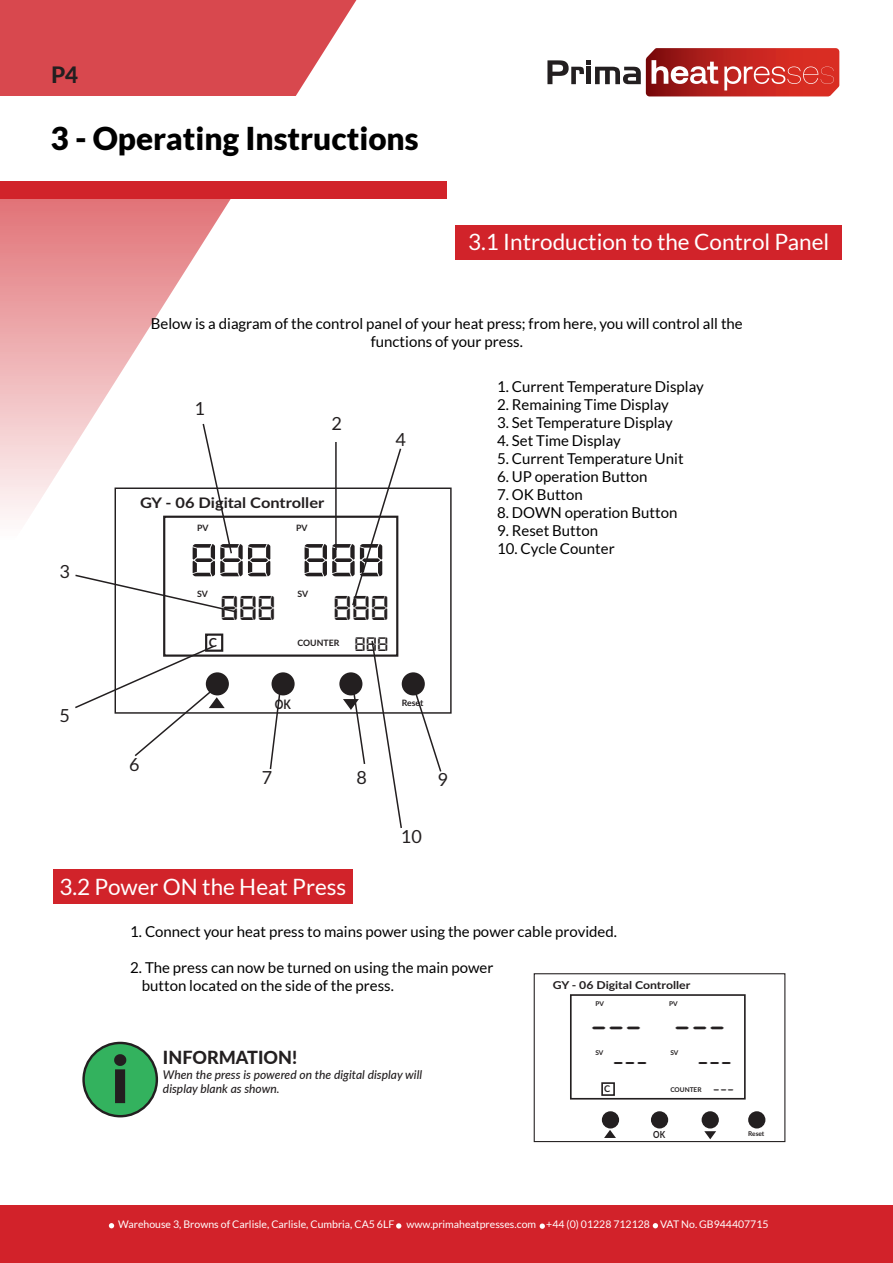
<style>
.page{position:relative;width:893px;height:1263px;background:#fff}
.page>*{position:absolute;margin:0;border:0;box-sizing:border-box;transform-origin:0 0}
.t1{font:900 65.1px "Lato";color:#231f20}
.t2{font:49.2px "Digital 7";color:#231f20;scale:1.19 1}
.t3{font:36.75px "Digital 7";color:#231f20;scale:1.19 1}
.t4{font:36.75px "Digital 7";color:#231f20;scale:1.07 1}
.t5{font:900 31.5px "Lato";color:#000}
.t6{font:27.45px "Digital 7";color:#231f20;scale:1.07 1}
.t7{font:22.5px "Lato";color:#fff}
.t8{font:800 22.5px "Lato";color:#231f20}
.t9{font:20.85px "Digital 7";color:#231f20;scale:1.14 1}
.t10{font:800 18px "Lato";color:#231f20}
.t11{font:18px "Lato";color:#231f20}
.t12{font:15.6px "Digital 7";color:#231f20;scale:1.14 1}
.t13{font:15px/18px "Lato";color:#000;text-align:center}
.t14{font:700 14.55px "Lato";color:#231f20;scale:1.13 1}
.t15{font:700 13.05px "Lato";color:#231f20;scale:.83 1}
.t16{font:700 12.45px "Lato";color:#231f20}
.t17{font:italic 500 12px/14.4px "Lato";color:#231f20}
.t18{font:700 10.8px "Lato";color:#231f20;scale:1.13 1}
.t19{font:10.5px "Lato";color:#fff}
.t20{font:700 9.75px "Lato";color:#231f20;scale:.83 1}
.t21{font:700 9.3px "Lato";color:#231f20}
.t22{font:700 8.7px "Lato";letter-spacing:-.005em;color:#231f20}
.t23{font:700 6.6px "Lato";letter-spacing:-.005em;color:#231f20}
</style>
<div class="page">
<svg style="left:0;top:0;width:356px;height:564px"></svg>
<div style="left:0;top:1205px;width:893px;height:58px;background:#d2222a"></div>
<svg style="left:653px;top:1223px;width:5px;height:5px"></svg>
<svg style="left:109px;top:1223px;width:5px;height:5px"></svg>
<svg style="left:396px;top:1223px;width:5px;height:5px"></svg>
<svg style="left:540px;top:1223px;width:5px;height:6px"></svg>
<div style="left:0;top:96px;width:446px;height:103px;background:#fff"></div>
<div style="left:0;top:181px;width:446px;height:18px;background:#d1232a"></div>
<svg style="left:547px;top:48px;width:292px;height:48px"></svg>
<div style="left:455px;top:225px;width:387px;height:35px;background:#d1232a"></div>
<div style="left:54px;top:870px;width:299px;height:34px;background:#d1232a"></div>
<div style="left:84px;top:1043px;width:73px;height:73px;background:#33b25e;border-radius:50%"></div>
<div style="left:82px;top:1042px;width:76px;height:75px;border:2px solid #231f20;border-radius:50%"></div>
<div style="left:534px;top:973px;width:251px;height:169px;border:1px solid #231f20"></div>
<div style="left:570px;top:994px;width:176px;height:105px;border:2px solid #231f20"></div>
<div style="left:601px;top:1082px;width:14px;height:14px;border:2px solid #231f20"></div>
<div style="left:602px;top:1111px;width:17px;height:17px;background:#231f20;border-radius:50%"></div>
<div style="left:651px;top:1111px;width:17px;height:17px;background:#231f20;border-radius:50%"></div>
<div style="left:702px;top:1111px;width:17px;height:17px;background:#231f20;border-radius:50%"></div>
<div style="left:748px;top:1111px;width:17px;height:17px;background:#231f20;border-radius:50%"></div>
<svg style="left:604px;top:1130px;width:12px;height:8px"></svg>
<svg style="left:704px;top:1131px;width:12px;height:8px"></svg>
<div style="left:163px;top:516px;width:235px;height:141px;border:2px solid #231f20"></div>
<div style="left:205px;top:633px;width:18px;height:19px;border:2px solid #231f20"></div>
<svg style="left:206px;top:672px;width:23px;height:23px"></svg>
<div style="left:272px;top:672px;width:23px;height:23px;background:#231f20;border-radius:50%"></div>
<svg style="left:339px;top:672px;width:23px;height:23px"></svg>
<div style="left:402px;top:672px;width:23px;height:23px;background:#231f20;border-radius:50%"></div>
<svg style="left:201px;top:422px;width:32px;height:133px"></svg>
<hr style="left:335px;top:442px;width:2px;height:108px;background:#231f20">
<svg style="left:75px;top:573px;width:162px;height:41px"></svg>
<svg style="left:351px;top:447px;width:51px;height:160px"></svg>
<svg style="left:75px;top:644px;width:150px;height:113px"></svg>
<svg style="left:269px;top:684px;width:13px;height:86px"></svg>
<svg style="left:411px;top:683px;width:32px;height:89px"></svg>
<svg style="left:343px;top:639px;width:60px;height:189px"></svg>
<h3 class="t8" style="left:51px;top:58px;width:29px">P4</h3>
<p class="t5" style="left:51px;top:120px;width:370px">3 - Operating Instructions</p>
<p class="t7" style="left:468px;top:229px;width:363px">3.1 Introduction to the Control Panel</p>
<p class="t11" style="left:59px;top:562px;width:12px">3</p>
<p class="t11" style="left:59px;top:705px;width:12px">5</p>
<p class="t13" style="left:151px;top:315px;width:593px">Below is a diagram of the control panel of your heat press; from here, you will control all the functions of your press.</p>
<p class="t11" style="left:195px;top:399px;width:12px">1</p>
<p class="t11" style="left:332px;top:413px;width:12px">2</p>
<p class="t11" style="left:395px;top:429px;width:12px">4</p>
<p class="t14" style="left:140px;top:492px;width:165px">GY - 06 Digital Controller</p>
<p class="t22" style="left:197px;top:521px;width:13px">PV</p>
<p class="t22" style="left:296px;top:521px;width:13px">PV</p>
<p class="t2" style="left:190px;top:539px;width:71px">888</p>
<p class="t4" style="left:220px;top:592px;width:54px">888</p>
<p class="t4" style="left:333px;top:592px;width:54px">888</p>
<p class="t9" style="left:354px;top:635px;width:31px">888</p>
<p class="t2" style="left:302px;top:539px;width:71px">888</p>
<p class="t22" style="left:197px;top:587px;width:12px">SV</p>
<p class="t22" style="left:297px;top:587px;width:12px">SV</p>
<p class="t16" style="left:209px;top:633px;width:10px">C</p>
<p class="t22" style="left:297px;top:637px;width:43px">COUNTER</p>
<p class="t15" style="left:275px;top:694px;width:21px">OK</p>
<p class="t22" style="left:402px;top:696px;width:23px">Reset</p>
<p class="t11" style="left:129px;top:754px;width:12px">6</p>
<p class="t11" style="left:262px;top:768px;width:12px">7</p>
<p class="t11" style="left:356px;top:768px;width:12px">8</p>
<p class="t11" style="left:437px;top:769px;width:12px">9</p>
<p class="t11" style="left:401px;top:826px;width:22px">10</p>
<p class="t13" style="left:497px;top:378px;width:208px">1. Current Temperature Display</p>
<p class="t13" style="left:497px;top:396px;width:173px">2. Remaining Time Display</p>
<p class="t13" style="left:497px;top:414px;width:177px">3. Set Temperature Display</p>
<p class="t13" style="left:497px;top:432px;width:125px">4. Set Time Display</p>
<p class="t13" style="left:497px;top:450px;width:188px">5. Current Temperature Unit</p>
<p class="t13" style="left:497px;top:468px;width:152px">6. UP operation Button</p>
<p class="t13" style="left:497px;top:486px;width:87px">7. OK Button</p>
<p class="t13" style="left:497px;top:504px;width:182px">8. DOWN operation Button</p>
<p class="t13" style="left:497px;top:522px;width:103px">9. Reset Button</p>
<p class="t13" style="left:497px;top:540px;width:119px">10. Cycle Counter</p>
<p class="t7" style="left:59px;top:874px;width:288px">3.2 Power ON the Heat Press</p>
<p class="t13" style="left:130px;top:922px;width:488px">1. Connect your heat press to mains power using the power cable provided.</p>
<p class="t13" style="left:130px;top:958px;width:365px">2. The press can now be turned on using the main power</p>
<p class="t13" style="left:142px;top:976px;width:254px">button located on the side of the press.</p>
<p class="t18" style="left:553px;top:977px;width:123px">GY - 06 Digital Controller</p>
<p class="t23" style="left:595px;top:998px;width:10px">PV</p>
<p class="t23" style="left:669px;top:998px;width:10px">PV</p>
<p class="t1" style="left:111px;top:1041px;width:20px">i</p>
<p class="t10" style="left:163px;top:1044px;width:136px">INFORMATION!</p>
<p class="t17" style="left:163px;top:1066px;width:261px">When the press is powered on the digital display will display blank as shown.</p>
<p class="t3" style="left:590px;top:1011px;width:46px">---</p>
<p class="t6" style="left:612px;top:1051px;width:35px">---</p>
<p class="t6" style="left:697px;top:1051px;width:35px">---</p>
<p class="t12" style="left:713px;top:1083px;width:20px">---</p>
<p class="t3" style="left:674px;top:1011px;width:46px">---</p>
<p class="t23" style="left:595px;top:1047px;width:10px">SV</p>
<p class="t23" style="left:670px;top:1047px;width:10px">SV</p>
<p class="t23" style="left:670px;top:1084px;width:33px">COUNTER</p>
<p class="t21" style="left:604px;top:1082px;width:8px">C</p>
<p class="t20" style="left:653px;top:1127px;width:16px">OK</p>
<p class="t23" style="left:748px;top:1129px;width:18px">Reset</p>
<p class="t19" style="left:118px;top:1219px;width:652px">Warehouse 3, Browns of Carlisle, Carlisle, Cumbria, CA5 6LF www.primaheatpresses.com +44 (0) 01228 712128 VAT No. GB944407715</p>
</div>
